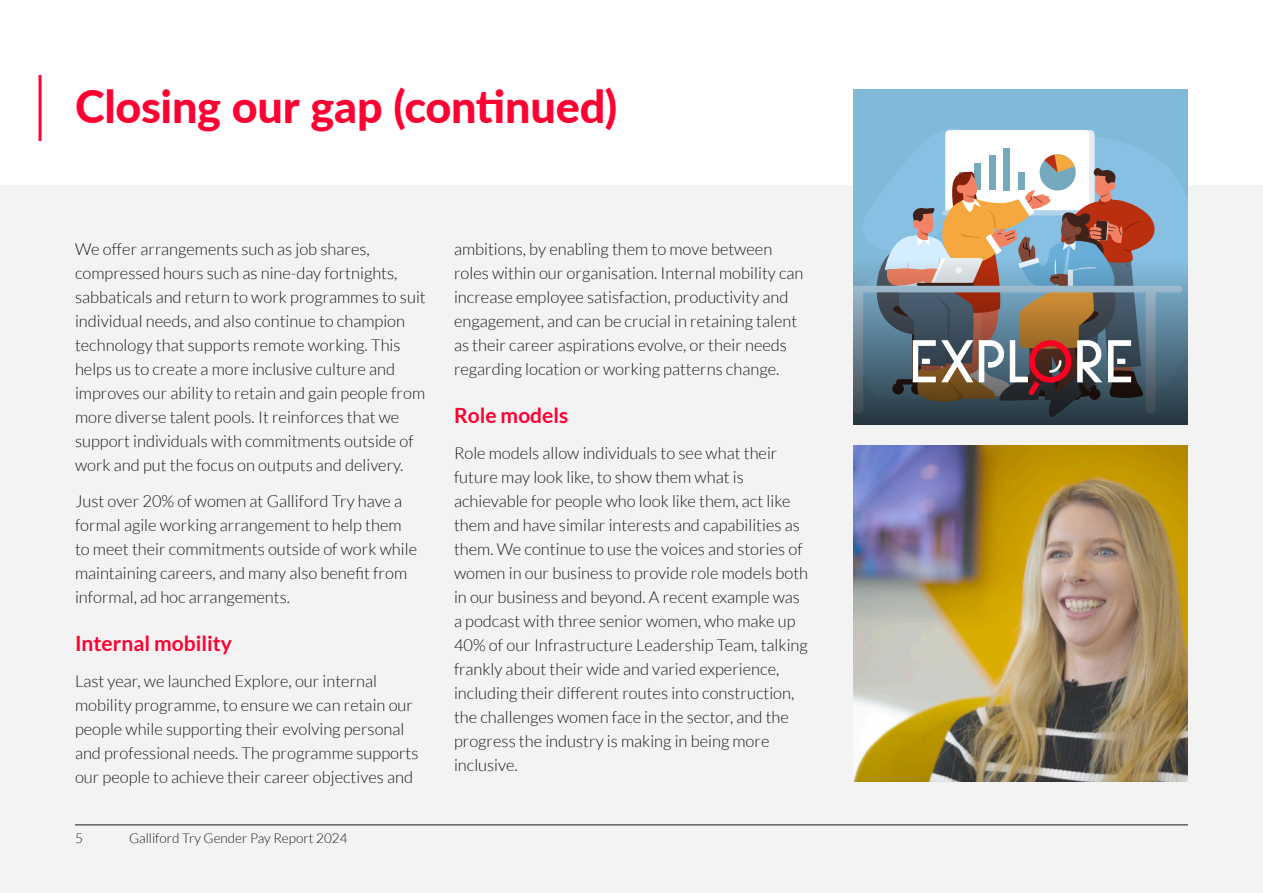
<style>
.page{position:relative;width:1263px;height:893px;background:#fff}
.page>*{position:absolute;margin:0;border:0;box-sizing:border-box;transform-origin:0 0}
.Section_titles{font:800 45px "Lato";letter-spacing:-.005em;color:#f03}
.Sub_sub_section_titles{font:700 21px "Lato";color:#f03}
.Main_text{font:300 16.5px/24px "Lato";color:#1a1a1a}
.Main_text-2{font:300 13.5px "Lato";color:#1a1a1a}
</style>
<div class="page">
<div style="left:0;top:186px;width:1263px;height:707px;background:#f3f3f3"></div>
<hr style="left:75px;top:825px;width:1113px;height:1px;background:#1a1a1a">
<hr style="left:39px;top:75px;width:3px;height:66px;background:#f03">
<div style="left:853px;top:89px;width:335px;height:336px;background:#81b9d8"></div>
<svg style="left:853px;top:280px;width:335px;height:145px;background:#314753"></svg>
<svg style="left:853px;top:130px;width:329px;height:288px"></svg>
<img style="left:853px;top:446px;width:335px;height:336px">
<p class="Section_titles" style="left:75px;top:73px;width:544px">Closing our gap (continued)</p>
<p class="Main_text" style="left:75px;top:237px;width:352px">We offer arrangements such as job shares, compressed hours such as nine-day fortnights, sabbaticals and return to work programmes to suit individual needs, and also continue to champion technology that supports remote working. This helps us to create a more inclusive culture and improves our ability to retain and gain people from more diverse talent pools. It reinforces that we support individuals with commitments outside of work and put the focus on outputs and delivery.</p>
<p class="Main_text" style="left:75px;top:489px;width:344px">Just over 20% of women at Galliford Try have a formal agile working arrangement to help them to meet their commitments outside of work while maintaining careers, and many also benefit from informal, ad hoc arrangements.</p>
<p class="Sub_sub_section_titles" style="left:75px;top:631px;width:159px">Internal mobility</p>
<p class="Main_text" style="left:75px;top:669px;width:345px">Last year, we launched Explore, our internal mobility programme, to ensure we can retain our people while supporting their evolving personal and professional needs. The programme supports our people to achieve their career objectives and</p>
<p class="Main_text-2" style="left:75px;top:831px;width:9px">5</p>
<p class="Main_text-2" style="left:129px;top:831px;width:220px">Galliford Try Gender Pay Report 2024</p>
<p class="Main_text" style="left:454px;top:237px;width:351px">ambitions, by enabling them to move between roles within our organisation. Internal mobility can increase employee satisfaction, productivity and engagement, and can be crucial in retaining talent as their career aspirations evolve, or their needs regarding location or working patterns change.</p>
<p class="Sub_sub_section_titles" style="left:454px;top:403px;width:116px">Role models</p>
<p class="Main_text" style="left:454px;top:441px;width:356px">Role models allow individuals to see what their future may look like, to show them what is achievable for people who look like them, act like them and have similar interests and capabilities as them. We continue to use the voices and stories of women in our business to provide role models both in our business and beyond. A recent example was a podcast with three senior women, who make up 40% of our Infrastructure Leadership Team, talking frankly about their wide and varied experience, including their different routes into construction, the challenges women face in the sector, and the progress the industry is making in being more inclusive.</p>
</div>
